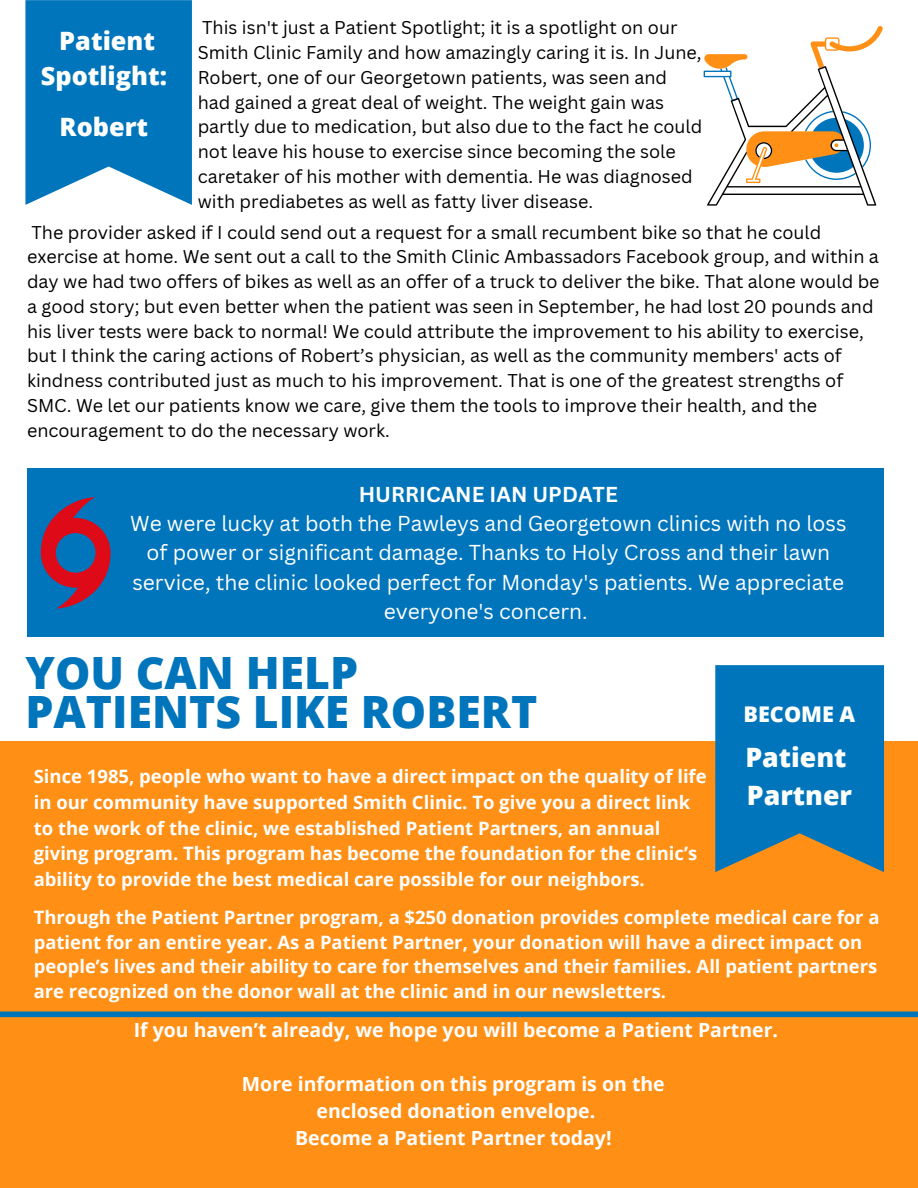
<style>
.page{position:relative;width:918px;height:1188px;background:#fff}
.page>*{position:absolute;margin:0;border:0;box-sizing:border-box;transform-origin:0 0}
.t1{font:800 44.55px/39.3px "Open Sans";color:#0075bb}
.t2{font:800 26.7px/37.3px "Open Sans";color:#fefefd}
.t3{font:800 25.35px/34.8px "Open Sans";color:#fefefd;text-align:center}
.t4{font:800 21.6px "Open Sans";color:#fefefd}
.t5{font:21px/29.2px "Canva Sans";color:#fff;text-align:center}
.t6{font:700 21px "Canva Sans";color:#fff}
.t7{font:700 19.5px/27px "Open Sans";color:#fff;text-align:center}
.t8{font:700 18.45px/25.8px "Open Sans";color:#fff}
.t9{font:18px/24.8px "Canva Sans";color:#000}
</style>
<div class="page">
<svg style="left:25px;top:0;width:167px;height:205px;background:#1882c1"></svg>
<div style="left:0;top:741px;width:918px;height:447px;background:#ff9015"></div>
<svg style="left:715px;top:665px;width:169px;height:207px;background:#1877ab"></svg>
<div style="left:0;top:1012px;width:918px;height:5px;background:#0075bb"></div>
<svg style="left:703px;top:26px;width:180px;height:180px"></svg>
<div style="left:27px;top:469px;width:856px;height:168px;background:#0075bb"></div>
<svg style="left:41px;top:497px;width:70px;height:112px"></svg>
<p class="t9" style="left:198px;top:15px;width:506px">This isn't just a Patient Spotlight; it is a spotlight on our Smith Clinic Family and how amazingly caring it is. In June, Robert, one of our Georgetown patients, was seen and had gained a great deal of weight. The weight gain was partly due to medication, but also due to the fact he could not leave his house to exercise since becoming the sole caretaker of his mother with dementia. He was diagnosed with prediabetes as well as fatty liver disease.</p>
<p class="t9" style="left:27px;top:219px;width:854px">The provider asked if I could send out a request for a small recumbent bike so that he could exercise at home. We sent out a call to the Smith Clinic Ambassadors Facebook group, and within a day we had two offers of bikes as well as an offer of a truck to deliver the bike. That alone would be a good story; but even better when the patient was seen in September, he had lost 20 pounds and his liver tests were back to normal! We could attribute the improvement to his ability to exercise, but I think the caring actions of Robert’s physician, as well as the community members' acts of kindness contributed just as much to his improvement. That is one of the greatest strengths of SMC. We let our patients know we care, give them the tools to improve their health, and the encouragement to do the necessary work.</p>
<h3 class="t3" style="left:41px;top:23px;width:128px">Patient<br>Spotlight:</h3>
<h3 class="t3" style="left:60px;top:109px;width:90px">Robert</h3>
<p class="t6" style="left:359px;top:479px;width:261px">HURRICANE IAN UPDATE</p>
<p class="t5" style="left:130px;top:508px;width:718px">We were lucky at both the Pawleys and Georgetown clinics with no loss of power or significant damage. Thanks to Holy Cross and their lawn service, the clinic looked perfect for Monday's patients. We appreciate everyone's concern.</p>
<h1 class="t1" style="left:25px;top:652px;width:513px">YOU CAN HELP<br>PATIENTS LIKE ROBERT</h1>
<p class="t8" style="left:34px;top:763px;width:674px">Since 1985, people who want to have a direct impact on the quality of life in our community have supported Smith Clinic. To give you a direct link to the work of the clinic, we established Patient Partners, an annual giving program. This program has become the foundation for the clinic’s ability to provide the best medical care possible for our neighbors.</p>
<p class="t4" style="left:744px;top:699px;width:113px">BECOME A</p>
<h2 class="t2" style="left:745px;top:738px;width:108px">Patient<br>Partner</h2>
<p class="t8" style="left:34px;top:904px;width:847px;line-height:24.8px">Through the Patient Partner program, a $250 donation provides complete medical care for a patient for an entire year. As a Patient Partner, your donation will have a direct impact on people’s lives and their ability to care for themselves and their families. All patient partners are recognized on the donor wall at the clinic and in our newsletters.</p>
<p class="t7" style="left:134px;top:1016px;width:646px">If you haven’t already, we hope you will become a Patient Partner.</p>
<p class="t7" style="left:242px;top:1070px;width:424px">More information on this program is on the enclosed donation envelope.<br>Become a Patient Partner today!</p>
</div>
